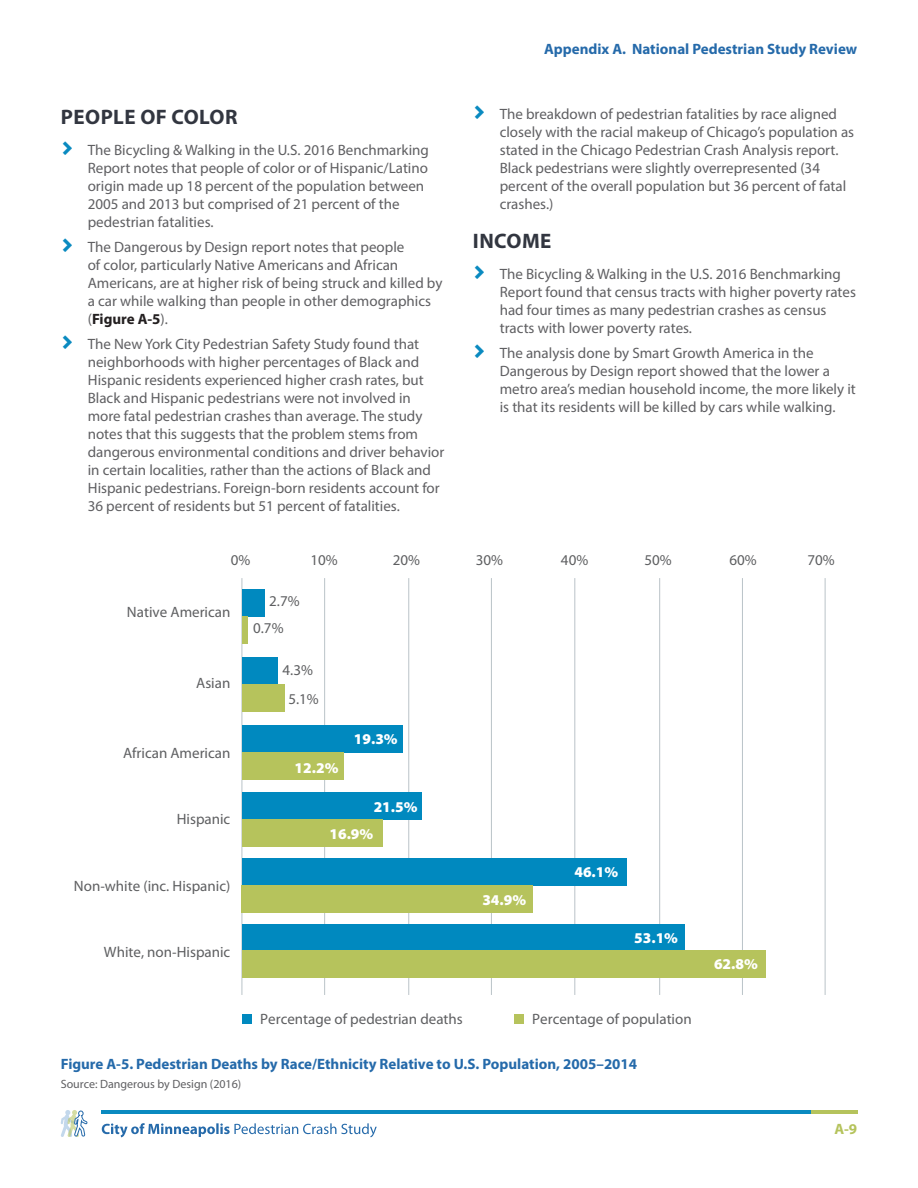
<style>
.page{position:relative;width:918px;height:1188px;background:#fff}
.page>*{position:absolute;margin:0;border:0;box-sizing:border-box;transform-origin:0 0}
.Heading_3{font:700 21px "Myriad Pro";letter-spacing:.02em;color:#323640}
.t1{font:15px/18px "Myriad Pro";color:#5f5f62}
.t2{font:15px/26.2px "Myriad Pro";color:#5e5f61}
.Figure_Title{font:700 15px "Myriad Pro";color:#256aaa}
.t3{font:900 15px "Myriad Pro";color:#fff}
.t4{font:700 15px "Myriad Pro";color:#b5c35c}
.Source{font:12px "Myriad Pro";color:#5f5f62}
.s1{font-family:"SS Standard";font-size:13.5px;color:#0a8ac0}
.s2{font-weight:700;color:#231f20}
.s3{font-family:"Calibri"}
</style>
<div class="page">
<svg style="left:61px;top:1110px;width:27px;height:27px"></svg>
<hr style="left:101px;top:1110px;width:710px;height:4px;background:#0a8ac0">
<hr style="left:811px;top:1110px;width:47px;height:4px;background:#b5c35c">
<svg style="left:102px;top:1123px;width:275px;height:14px"></svg>
<hr style="left:242px;top:578px;width:1px;height:417px;background:#bac3c8">
<hr style="left:324px;top:578px;width:1px;height:417px;background:#bac3c8">
<hr style="left:408px;top:578px;width:1px;height:417px;background:#bac3c8">
<hr style="left:491px;top:578px;width:1px;height:417px;background:#bac3c8">
<hr style="left:574px;top:578px;width:1px;height:417px;background:#bac3c8">
<hr style="left:659px;top:578px;width:1px;height:417px;background:#bac3c8">
<hr style="left:742px;top:578px;width:1px;height:417px;background:#bac3c8">
<hr style="left:825px;top:578px;width:1px;height:417px;background:#bac3c8">
<div style="left:242px;top:589px;width:22px;height:27px;background:#0089bf"></div>
<div style="left:242px;top:617px;width:6px;height:27px;background:#b6c35c"></div>
<div style="left:242px;top:658px;width:36px;height:27px;background:#0089bf"></div>
<div style="left:242px;top:685px;width:42px;height:27px;background:#b6c35c"></div>
<div style="left:242px;top:725px;width:161px;height:27px;background:#0089bf"></div>
<div style="left:242px;top:752px;width:102px;height:27px;background:#b6c35c"></div>
<div style="left:242px;top:793px;width:179px;height:27px;background:#0089bf"></div>
<div style="left:242px;top:820px;width:141px;height:27px;background:#b6c35c"></div>
<div style="left:242px;top:859px;width:384px;height:27px;background:#0089bf"></div>
<div style="left:242px;top:886px;width:291px;height:27px;background:#b6c35c"></div>
<div style="left:242px;top:925px;width:443px;height:27px;background:#0089bf"></div>
<div style="left:242px;top:951px;width:524px;height:27px;background:#b6c35c"></div>
<div style="left:243px;top:1015px;width:9px;height:9px;background:#0089bf"></div>
<div style="left:515px;top:1015px;width:9px;height:9px;background:#b6c35c"></div>
<h3 class="Heading_3" style="left:61px;top:103px;width:178px">PEOPLE OF COLOR</h3>
<p class="t1" style="left:88px;top:141px;width:343px;text-indent:-27px"><span class="s1">▻</span> The Bicycling &amp; Walking in the U.S. 2016 Benchmarking Report notes that people of color or of Hispanic/Latino origin made up 18 percent of the population between 2005 and 2013 but comprised of 21 percent of the pedestrian fatalities.</p>
<p class="t1" style="left:88px;top:238px;width:356px;text-indent:-27px"><span class="s1">▻</span> The Dangerous by Design report notes that people<br>of color, particularly Native Americans and African Americans, are at higher risk of being struck and killed by a car while walking than people in other demographics (<span class="s2">Figure A-5</span>).</p>
<p class="t1" style="left:88px;top:334px;width:358px;text-indent:-27px"><span class="s1">▻</span> The New York City Pedestrian Safety Study found that neighborhoods with higher percentages of Black and Hispanic residents experienced higher crash rates, but Black and Hispanic pedestrians were not involved in more fatal pedestrian crashes than average. The study notes that this suggests that the problem stems from dangerous environmental conditions and driver behavior in certain localities, rather than the actions of Black and Hispanic pedestrians. Foreign-born residents account for 36 percent of residents but 51 percent of fatalities.</p>
<p class="Figure_Title" style="left:544px;top:39px;width:315px">Appendix A. National Pedestrian Study Review</p>
<p class="t1" style="left:500px;top:105px;width:356px;text-indent:-27px"><span class="s1">▻</span> The breakdown of pedestrian fatalities by race aligned closely with the racial makeup of Chicago’s population as stated in the Chicago Pedestrian Crash Analysis report.<br>Black pedestrians were slightly overrepresented (34 percent of the overall population but 36 percent of fatal crashes.)</p>
<h3 class="Heading_3" style="left:473px;top:227px;width:80px">INCOME</h3>
<p class="t1" style="left:500px;top:265px;width:358px;text-indent:-27px"><span class="s1">▻</span> The Bicycling &amp; Walking in the U.S. 2016 Benchmarking Report found that census tracts with higher poverty rates had four times as many pedestrian crashes as census tracts with lower poverty rates.</p>
<p class="t1" style="left:500px;top:344px;width:358px;text-indent:-27px"><span class="s1">▻</span> The analysis done by Smart Growth America in the Dangerous by Design report showed that the lower a metro area’s median household income, the more likely it is that its residents will be killed by cars while walking.</p>
<p class="t2" style="left:231px;top:547px;width:21px">0%</p>
<p class="t2" style="left:310px;top:547px;width:29px">10%</p>
<p class="t2" style="left:393px;top:547px;width:29px">20%</p>
<p class="t2" style="left:476px;top:547px;width:29px">30%</p>
<p class="t2" style="left:561px;top:547px;width:29px">40%</p>
<p class="t2" style="left:645px;top:547px;width:29px">50%</p>
<p class="t2" style="left:730px;top:547px;width:29px">60%</p>
<p class="t2" style="left:808px;top:547px;width:29px">70%</p>
<p class="t2" style="left:127px;top:599px;width:105px">Native American</p>
<p class="t2" style="left:196px;top:670px;width:36px">Asian</p>
<p class="t2" style="left:123px;top:741px;width:109px">African American</p>
<p class="t2" style="left:177px;top:806px;width:55px">Hispanic</p>
<p class="t2" style="left:74px;top:873px;width:158px">Non<span class="s3">-</span>white (inc. Hispanic)</p>
<p class="t2" style="left:104px;top:939px;width:128px">White, non<span class="s3">-</span>Hispanic</p>
<p class="t2" style="left:253px;top:588px;width:48px;text-indent:16px">2.7%<br>0.7%</p>
<p class="t2" style="left:283px;top:656px;width:38px;line-height:28.5px;text-align:center">4.3%<br>5.1%</p>
<p class="t3" style="left:295px;top:759px;width:45px">12.2%</p>
<p class="t3" style="left:354px;top:730px;width:45px">19.3%</p>
<p class="t3" style="left:374px;top:798px;width:45px">21.5%</p>
<p class="t3" style="left:330px;top:825px;width:45px">16.9%</p>
<p class="t3" style="left:482px;top:891px;width:45px">34.9%</p>
<p class="t3" style="left:574px;top:864px;width:45px">46.1%</p>
<p class="t3" style="left:634px;top:929px;width:45px">53.1%</p>
<p class="t2" style="left:260px;top:1006px;width:204px">Percentage of pedestrian deaths</p>
<p class="t2" style="left:532px;top:1006px;width:161px">Percentage of population</p>
<p class="Figure_Title" style="left:61px;top:1055px;width:578px">Figure A-5. Pedestrian Deaths by Race/Ethnicity Relative to U.S. Population, 2005–2014</p>
<p class="Source" style="left:61px;top:1077px;width:182px">Source: Dangerous by Design (2016)</p>
<p class="t3" style="left:714px;top:956px;width:45px">62.8%</p>
<p class="t4" style="left:834px;top:1119px;width:24px">A-9</p>
</div>
